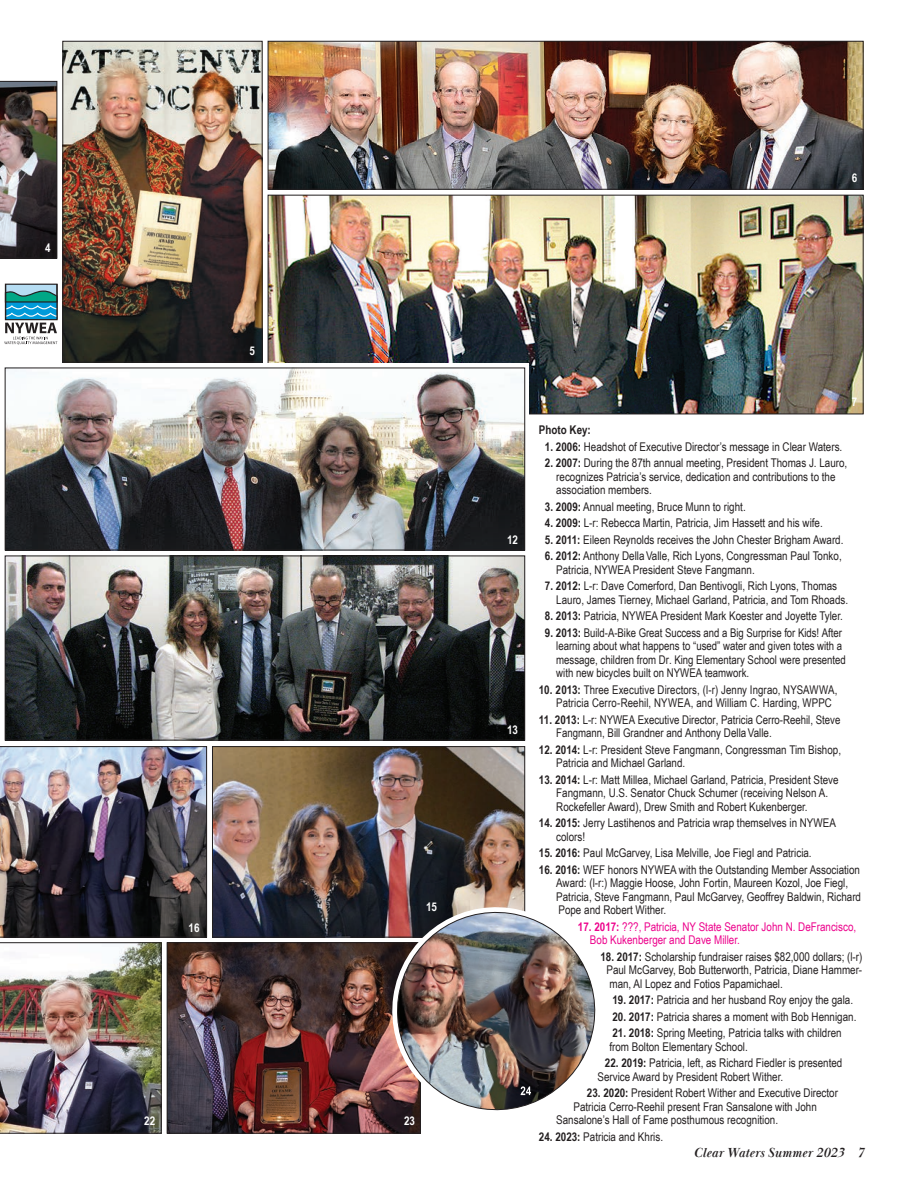
<style>
.page{position:relative;width:918px;height:1188px;background:#fff}
.page>*{position:absolute;margin:0;border:0;box-sizing:border-box;transform-origin:0 0}
.t1{font:italic 700 13.5px "Baskerville Display PT";letter-spacing:.005em;color:#231f20}
._4-Captions_Text{font:12px/13.5px "Arial Narrow";color:#231f20}
.t2{font:12px/13.5px "Arial Narrow";color:#ed028c}
.t3{font:700 12px "Arial Narrow";color:#fff}
.t4{font:700 12px "Arial Narrow";color:#231f20}
.s1{font-weight:700}
</style>
<div class="page">
<img style="left:270px;top:197px;width:592px;height:215px">
<div style="left:268px;top:195px;width:596px;height:219px;border:1px solid #231f20"></div>
<div style="left:10px;top:364px;width:519px;height:182px;background:linear-gradient(to right,#fff,#fff)"></div>
<img style="left:7px;top:558px;width:516px;height:181px">
<div style="left:5px;top:556px;width:520px;height:185px;border:1px solid #231f20"></div>
<img style="left:270px;top:43px;width:592px;height:145px">
<div style="left:268px;top:41px;width:596px;height:149px;border:1px solid #231f20"></div>
<img style="left:207px;top:944px;width:212px;height:188px">
<img style="left:0;top:81px;width:57px;height:178px">
<img style="left:64px;top:43px;width:197px;height:317px">
<div style="left:62px;top:41px;width:201px;height:321px;border:1px solid #231f20"></div>
<img style="left:214px;top:748px;width:309px;height:188px">
<div style="left:212px;top:746px;width:313px;height:192px;border:1px solid #231f20"></div>
<img style="left:0;top:746px;width:207px;height:388px">
<img style="left:7px;top:370px;width:516px;height:178px">
<div style="left:5px;top:368px;width:520px;height:182px;border:1px solid #231f20"></div>
<svg style="left:379px;top:894px;width:147px;height:227px;background:#7f6562"></svg>
<img style="left:390px;top:905px;width:206px;height:211px">
<div style="left:5px;top:284px;width:52px;height:36px;background:#b6ddf3"></div>
<div style="left:5px;top:284px;width:53px;height:36px;border:1px solid #231f20"></div>
<div style="left:6px;top:303px;width:50px;height:16px;background:#009ad9"></div>
<svg style="left:4px;top:290px;width:52px;height:27px"></svg>
<svg style="left:4px;top:323px;width:53px;height:21px"></svg>
<hr style="left:5px;top:284px;width:1px;height:36px;background:#231f20">
<hr style="left:56px;top:284px;width:2px;height:35px;background:#231f20">
<svg style="left:521px;top:1086px;width:10px;height:9px"></svg>
<p class="t3" style="left:45px;top:238px;width:7px">4</p>
<p class="t3" style="left:250px;top:341px;width:7px">5</p>
<p class="t3" style="left:189px;top:919px;width:12px">16</p>
<p class="t3" style="left:426px;top:897px;width:12px">15</p>
<p class="t3" style="left:144px;top:1112px;width:12px">22</p>
<p class="t3" style="left:404px;top:1112px;width:12px">23</p>
<p class="t3" style="left:852px;top:168px;width:7px">6</p>
<p class="t3" style="left:507px;top:531px;width:12px">12</p>
<p class="t3" style="left:507px;top:721px;width:12px">13</p>
<p class="t3" style="left:852px;top:393px;width:7px">7</p>
<p class="t4" style="left:539px;top:421px;width:53px">Photo Key:</p>
<p class="_4-Captions_Text" style="left:545px;top:439px;width:299px"><span class="s1">1. 2006:</span> Headshot of Executive Director’s message in Clear Waters.</p>
<p class="_4-Captions_Text" style="left:556px;top:456px;width:293px;text-indent:-11px"><span class="s1">2. 2007:</span> During the 87th annual meeting, President Thomas J. Lauro, recognizes Patricia’s service, dedication and contributions to the association members.</p>
<p class="_4-Captions_Text" style="left:545px;top:499px;width:202px"><span class="s1">3. 2009:</span> Annual meeting, Bruce Munn to right.</p>
<p class="_4-Captions_Text" style="left:545px;top:516px;width:279px"><span class="s1">4. 2009:</span> L-r: Rebecca Martin, Patricia, Jim Hassett and his wife.</p>
<p class="_4-Captions_Text" style="left:545px;top:532px;width:300px"><span class="s1">5. 2011:</span> Eileen Reynolds receives the John Chester Brigham Award.</p>
<p class="_4-Captions_Text" style="left:556px;top:549px;width:287px;text-indent:-11px"><span class="s1">6. 2012:</span> Anthony DellaValle, Rich Lyons, Congressman Paul Tonko,<br>Patricia, NYWEA President Steve Fangmann.</p>
<p class="_4-Captions_Text" style="left:556px;top:579px;width:293px;text-indent:-11px"><span class="s1">7. 2012:</span> L-r: Dave Comerford, Dan Bentivogli, Rich Lyons, Thomas<br>Lauro, James Tierney, Michael Garland, Patricia, and Tom Rhoads.</p>
<p class="_4-Captions_Text" style="left:545px;top:609px;width:299px"><span class="s1">8. 2013:</span> Patricia, NYWEA President Mark Koester and Joyette Tyler.</p>
<p class="_4-Captions_Text" style="left:556px;top:625px;width:291px;text-indent:-11px"><span class="s1">9. 2013:</span> Build-A-Bike Great Success and a Big Surprise for Kids! After learning about what happens to “used” water and given totes with a message, children from Dr. King Elementary School were presented with new bicycles built on NYWEA teamwork.</p>
<p class="_4-Captions_Text" style="left:556px;top:682px;width:283px;text-indent:-17px"><span class="s1">10. 2013:</span> Three Executive Directors, (l-r) Jenny Ingrao, NYSAWWA,<br>Patricia Cerro-Reehil, NYWEA, and William C. Harding, WPPC</p>
<p class="_4-Captions_Text" style="left:556px;top:712px;width:286px;text-indent:-17px"><span class="s1">11. 2013:</span> L-r: NYWEA Executive Director, Patricia Cerro-Reehil, Steve<br>Fangmann, Bill Grandner and Anthony DellaValle.</p>
<p class="_4-Captions_Text" style="left:556px;top:742px;width:286px;text-indent:-17px"><span class="s1">12. 2014:</span> L-r: President Steve Fangmann, Congressman Tim Bishop,<br>Patricia and Michael Garland.</p>
<p class="_4-Captions_Text" style="left:556px;top:772px;width:284px;text-indent:-17px"><span class="s1">13. 2014:</span> L-r: Matt Millea, Michael Garland, Patricia, President Steve<br>Fangmann, U.S. Senator Chuck Schumer (receiving Nelson A.<br>Rockefeller Award), Drew Smith and Robert Kukenberger.</p>
<p class="_4-Captions_Text" style="left:556px;top:816px;width:281px;text-indent:-17px"><span class="s1">14. 2015:</span> Jerry Lastihenos and Patricia wrap themselves in NYWEA colors!</p>
<p class="_4-Captions_Text" style="left:539px;top:846px;width:274px"><span class="s1">15. 2016:</span> Paul McGarvey, Lisa Melville, Joe Fiegl and Patricia.</p>
<p class="_4-Captions_Text" style="left:556px;top:862px;width:306px;text-indent:-17px"><span class="s1">16. 2016:</span> WEF honors NYWEA with the Outstanding Member Association Award: (l-r:) Maggie Hoose, John Fortin, Maureen Kozol, Joe Fiegl, Patricia, Steve Fangmann, Paul McGarvey, Geoffrey Baldwin, Richard Pope and Robert Wither.</p>
<p class="t2" style="left:590px;top:919px;width:268px;text-indent:-12px"><span class="s1">17. 2017:</span> ???, Patricia, NY State Senator John N. DeFrancisco,<br>Bob Kukenberger and Dave Miller.</p>
<p class="_4-Captions_Text" style="left:606px;top:949px;width:257px;text-align:justify;text-indent:-6px"><span class="s1">18. 2017:</span> Scholarship fundraiser raises $82,000 dollars; (l-r)<br>Paul McGarvey, Bob Butterworth, Patricia, Diane Hammer&shy;man, Al Lopez and Fotios Papamichael.</p>
<p class="_4-Captions_Text" style="left:612px;top:993px;width:242px"><span class="s1">19. 2017:</span> Patricia and her husband Roy enjoy the gala.</p>
<p class="_4-Captions_Text" style="left:612px;top:1009px;width:245px"><span class="s1">20. 2017:</span> Patricia shares a moment with Bob Hennigan.</p>
<p class="_4-Captions_Text" style="left:609px;top:1026px;width:234px"><span class="s1">21. 2018:</span> Spring Meeting, Patricia talks with children from Bolton Elementary School.</p>
<p class="_4-Captions_Text" style="left:597px;top:1056px;width:246px;text-indent:8px"><span class="s1">22. 2019:</span> Patricia, left, as Richard Fiedler is presented<br>Service Award by President Robert Wither.</p>
<p class="_4-Captions_Text" style="left:587px;top:1086px;width:253px"><span class="s1">23. 2020:</span> President Robert Wither and Executive Director</p>
<p class="_4-Captions_Text" style="left:573px;top:1099px;width:245px">Patricia Cerro-Reehil present Fran Sansalone with John</p>
<p class="_4-Captions_Text" style="left:556px;top:1113px;width:223px">Sansalone’s Hall of Fame posthumous recognition.</p>
<p class="_4-Captions_Text" style="left:539px;top:1129px;width:126px"><span class="s1">24. 2023:</span> Patricia and Khris.</p>
<p class="t1" style="left:694px;top:1145px;width:172px">Clear Waters Summer 2023 7</p>
</div>
